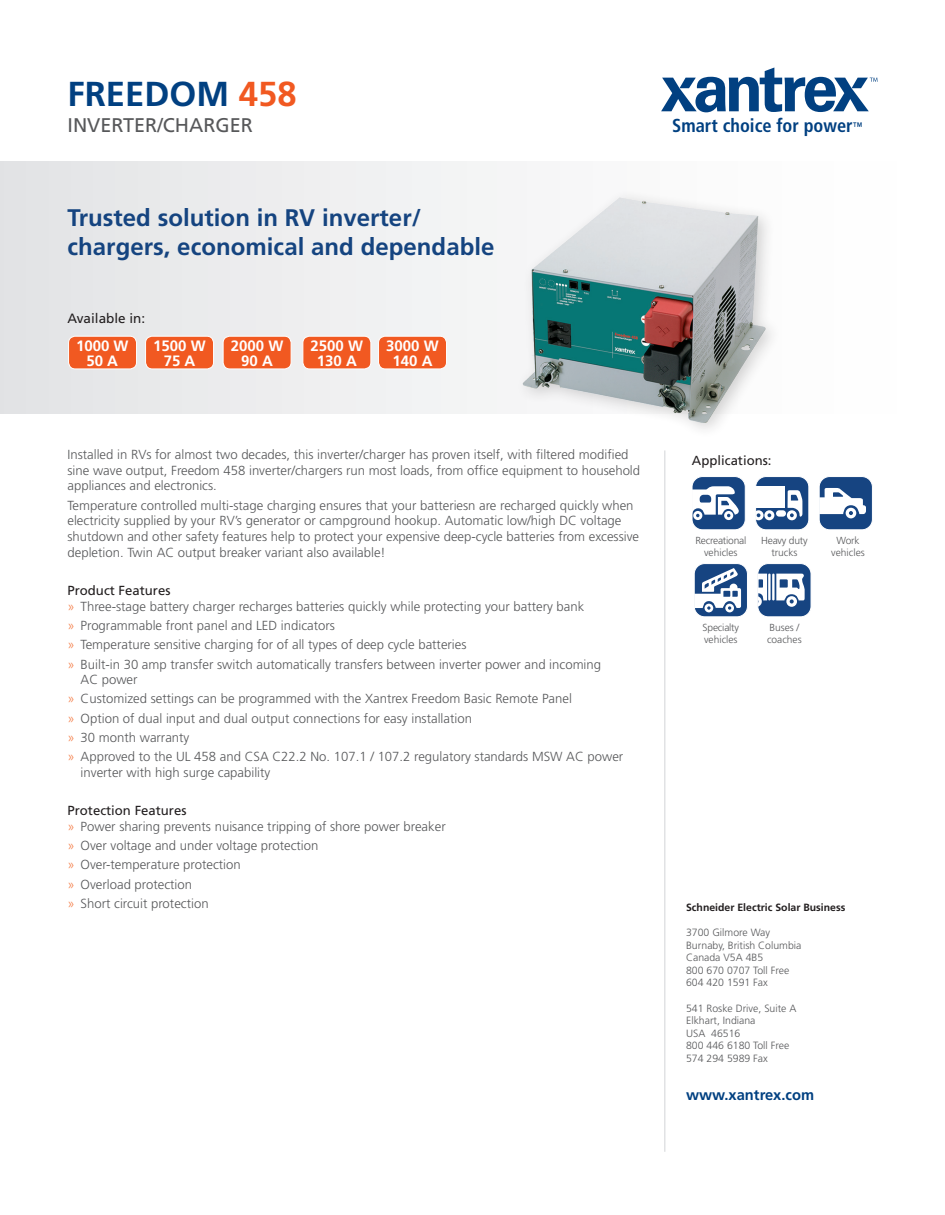
<style>
.page{position:relative;width:945px;height:1215px;background:#fff}
.page>*{position:absolute;margin:0;border:0;box-sizing:border-box;transform-origin:0 0}
.t1{font:700 34.65px "Frutiger";color:#014081}
.paragraph_header{font:700 24px/28.8px "Frutiger";color:#154480}
.t2{font:19.8px "Frutiger";color:#57585a}
.subheader_grey{font:700 condensed 18.75px "Frutiger";color:#014081}
.t3{font:700 15px "Frutiger";color:#fff}
.subheader_grey-2{font:700 15px "Frutiger";color:#014081}
.Copy{font:13.5px "Frutiger";color:#231f20}
.Copy-2{font:300 13.2px/15.8px "Frutiger";color:#57585a}
.Copy-3{font:13.2px "Frutiger";color:#231f20}
.address_body{font:300 10.5px/12.6px "Frutiger";color:#57585a}
.address_header{font:700 10.5px "Frutiger";color:#231f20}
.Copy-4{font:300 10.2px/12.3px "Frutiger";letter-spacing:-.02em;color:#57585a;text-align:center}
.Copy-5{font:300 10.2px/12.3px "Frutiger";color:#57585a;text-align:center}
.s1{color:#f15921}
.s2{font-size:10.95px}
.s3{font-weight:400;color:#231f20}
.s4{color:#f47b44}
</style>
<div class="page">
<div style="left:0;top:162px;width:945px;height:251px;background:linear-gradient(to right,#e4e5e6,#fff)"></div>
<hr style="left:664px;top:450px;width:2px;height:702px;background:#e1e2e4">
<div style="left:69px;top:336px;width:68px;height:33px;background:#f15921;border-radius:7px"></div>
<div style="left:68px;top:336px;width:69px;height:33px;border:1px solid #fff;border-radius:7px"></div>
<div style="left:146px;top:336px;width:68px;height:33px;background:#f15921;border-radius:7px"></div>
<div style="left:145px;top:336px;width:69px;height:33px;border:1px solid #fff;border-radius:7px"></div>
<svg style="left:661px;top:67px;width:217px;height:45px"></svg>
<div style="left:514px;top:189px;width:269px;height:250px;background:#fff"></div>
<img style="left:454px;top:191px;width:424px;height:238px">
<div style="left:223px;top:336px;width:68px;height:33px;background:#f15921;border-radius:7px"></div>
<div style="left:223px;top:336px;width:68px;height:33px;border:1px solid #fff;border-radius:7px"></div>
<div style="left:303px;top:336px;width:68px;height:33px;background:#f15921;border-radius:7px"></div>
<div style="left:303px;top:336px;width:68px;height:33px;border:1px solid #fff;border-radius:7px"></div>
<div style="left:379px;top:336px;width:68px;height:33px;background:#f15921;border-radius:7px"></div>
<div style="left:378px;top:336px;width:69px;height:33px;border:1px solid #fff;border-radius:7px"></div>
<div style="left:692px;top:477px;width:53px;height:53px;background:#164481;border-radius:11px"></div>
<div style="left:692px;top:476px;width:53px;height:54px;border:1px solid #fff;border-radius:11px"></div>
<svg style="left:692px;top:486px;width:47px;height:34px"></svg>
<div style="left:756px;top:477px;width:53px;height:53px;background:#164481;border-radius:11px"></div>
<div style="left:756px;top:476px;width:53px;height:54px;border:1px solid #fff;border-radius:11px"></div>
<svg style="left:756px;top:510px;width:18px;height:10px"></svg>
<div style="left:756px;top:486px;width:29px;height:22px;background:#fff"></div>
<svg style="left:787px;top:490px;width:15px;height:30px"></svg>
<div style="left:776px;top:510px;width:10px;height:7px;background:#fff;border-radius:3px"></div>
<div style="left:819px;top:477px;width:53px;height:53px;background:#164481;border-radius:11px"></div>
<div style="left:819px;top:476px;width:53px;height:54px;border:1px solid #fff;border-radius:11px"></div>
<svg style="left:819px;top:488px;width:47px;height:30px"></svg>
<div style="left:694px;top:564px;width:53px;height:53px;background:#164481;border-radius:11px"></div>
<div style="left:694px;top:563px;width:54px;height:54px;border:1px solid #fff;border-radius:11px"></div>
<svg style="left:694px;top:568px;width:47px;height:44px"></svg>
<div style="left:758px;top:564px;width:53px;height:53px;background:#164481;border-radius:11px"></div>
<div style="left:758px;top:563px;width:53px;height:54px;border:1px solid #fff;border-radius:11px"></div>
<hr style="left:772px;top:574px;width:3px;height:26px;background:#fff">
<hr style="left:768px;top:574px;width:3px;height:26px;background:#fff">
<svg style="left:776px;top:574px;width:29px;height:33px"></svg>
<svg style="left:758px;top:574px;width:9px;height:33px"></svg>
<p class="t1" style="left:68px;top:74px;width:231px">FREEDOM <span class="s1">458</span></p>
<p class="t2" style="left:68px;top:114px;width:187px">INVERTER/CHARGER</p>
<p class="paragraph_header" style="left:68px;top:203px;width:429px">Trusted solution in RV inverter/ chargers, economical and dependable</p>
<p class="Copy" style="left:68px;top:311px;width:79px">Available in:</p>
<p class="t3" style="left:76px;top:337px;width:54px">1000 W</p>
<p class="t3" style="left:86px;top:352px;width:33px">50 A</p>
<p class="t3" style="left:153px;top:337px;width:54px">1500 W</p>
<p class="t3" style="left:164px;top:352px;width:33px">75 A</p>
<p class="t3" style="left:231px;top:337px;width:54px">2000 W</p>
<p class="t3" style="left:241px;top:352px;width:33px">90 A</p>
<p class="t3" style="left:311px;top:337px;width:54px">2500 W</p>
<p class="t3" style="left:317px;top:352px;width:42px">130 A</p>
<p class="t3" style="left:386px;top:337px;width:54px">3000 W</p>
<p class="t3" style="left:393px;top:352px;width:42px">140 A</p>
<p class="subheader_grey" style="left:672px;top:115px;width:192px">Smart choice for power<span class="s2">™</span></p>
<p class="Copy-2" style="left:68px;top:447px;width:574px">Installed in RVs for almost two decades, this inverter/charger has proven itself, with filtered modified sine wave output, Freedom 458 inverter/chargers run most loads, from office equipment to household appliances and electronics.</p>
<p class="Copy-2" style="left:68px;top:497px;width:573px">Temperature controlled multi-stage charging ensures that your batteriesn are recharged quickly when electricity supplied by your RV’s generator or campground hookup. Automatic low/high DC voltage shutdown and other safety features help to protect your expensive deep-cycle batteries from excessive depletion. Twin AC output breaker variant also available!</p>
<p class="Copy-2" style="left:68px;top:583px;width:518px"><span class="s3">Product Features<br></span><span class="s4">»</span> Three-stage battery charger recharges batteries quickly while protecting your battery bank</p>
<p class="Copy-2" style="left:68px;top:618px;width:269px"><span class="s4">»</span> Programmable front panel and LED indicators</p>
<p class="Copy-2" style="left:68px;top:637px;width:401px"><span class="s4">»</span> Temperature sensitive charging for of all types of deep cycle batteries</p>
<p class="Copy-2" style="left:81px;top:656px;width:522px;text-indent:-13px"><span class="s4">»</span> Built-in 30 amp transfer switch automatically transfers between inverter power and incoming<br>AC power</p>
<p class="Copy-2" style="left:68px;top:691px;width:506px"><span class="s4">»</span> Customized settings can be programmed with the Xantrex Freedom Basic Remote Panel</p>
<p class="Copy-2" style="left:68px;top:710px;width:406px"><span class="s4">»</span> Option of dual input and dual output connections for easy installation</p>
<p class="Copy-2" style="left:68px;top:730px;width:123px"><span class="s4">»</span> 30 month warranty</p>
<p class="Copy-2" style="left:81px;top:749px;width:544px;text-indent:-13px"><span class="s4">»</span> Approved to the UL 458 and CSA C22.2 No. 107.1 / 107.2 regulatory standards MSW AC power inverter with high surge capability</p>
<p class="Copy-2" style="left:68px;top:803px;width:380px"><span class="s3">Protection Features<br></span><span class="s4">»</span> Power sharing prevents nuisance tripping of shore power breaker</p>
<p class="Copy-2" style="left:68px;top:838px;width:252px"><span class="s4">»</span> Over voltage and under voltage protection</p>
<p class="Copy-2" style="left:68px;top:857px;width:175px"><span class="s4">»</span> Over-temperature protection</p>
<p class="Copy-2" style="left:68px;top:876px;width:126px"><span class="s4">»</span> Overload protection</p>
<p class="Copy-2" style="left:68px;top:895px;width:143px"><span class="s4">»</span> Short circuit protection</p>
<p class="address_header" style="left:686px;top:901px;width:161px">Schneider Electric Solar Business</p>
<p class="address_body" style="left:686px;top:926px;width:86px">3700 Gilmore Way</p>
<p class="address_body" style="left:686px;top:939px;width:117px">Burnaby, British Columbia</p>
<p class="address_body" style="left:686px;top:951px;width:79px">Canada V5A 4B5</p>
<p class="address_body" style="left:686px;top:964px;width:105px">800 670 0707 Toll Free</p>
<p class="address_body" style="left:686px;top:977px;width:83px">604 420 1591 Fax</p>
<p class="address_body" style="left:686px;top:1002px;width:112px">541 Roske Drive, Suite A</p>
<p class="address_body" style="left:686px;top:1014px;width:71px">Elkhart, Indiana<br>USA 46516</p>
<p class="address_body" style="left:686px;top:1040px;width:105px">800 446 6180 Toll Free</p>
<p class="address_body" style="left:686px;top:1052px;width:83px">574 294 5989 Fax</p>
<p class="subheader_grey-2" style="left:686px;top:1086px;width:129px">www.xantrex.com</p>
<p class="Copy-3" style="left:692px;top:452px;width:81px">Applications:</p>
<p class="Copy-4" style="left:695px;top:534px;width:52px">Recreational vehicles</p>
<p class="Copy-4" style="left:761px;top:534px;width:48px">Heavy duty trucks</p>
<p class="Copy-5" style="left:831px;top:534px;width:35px">Work vehicles</p>
<p class="Copy-4" style="left:703px;top:621px;width:38px;text-align:left">Specialty vehicles</p>
<p class="Copy-5" style="left:767px;top:621px;width:36px;text-align:left">Buses / coaches</p>
</div>
